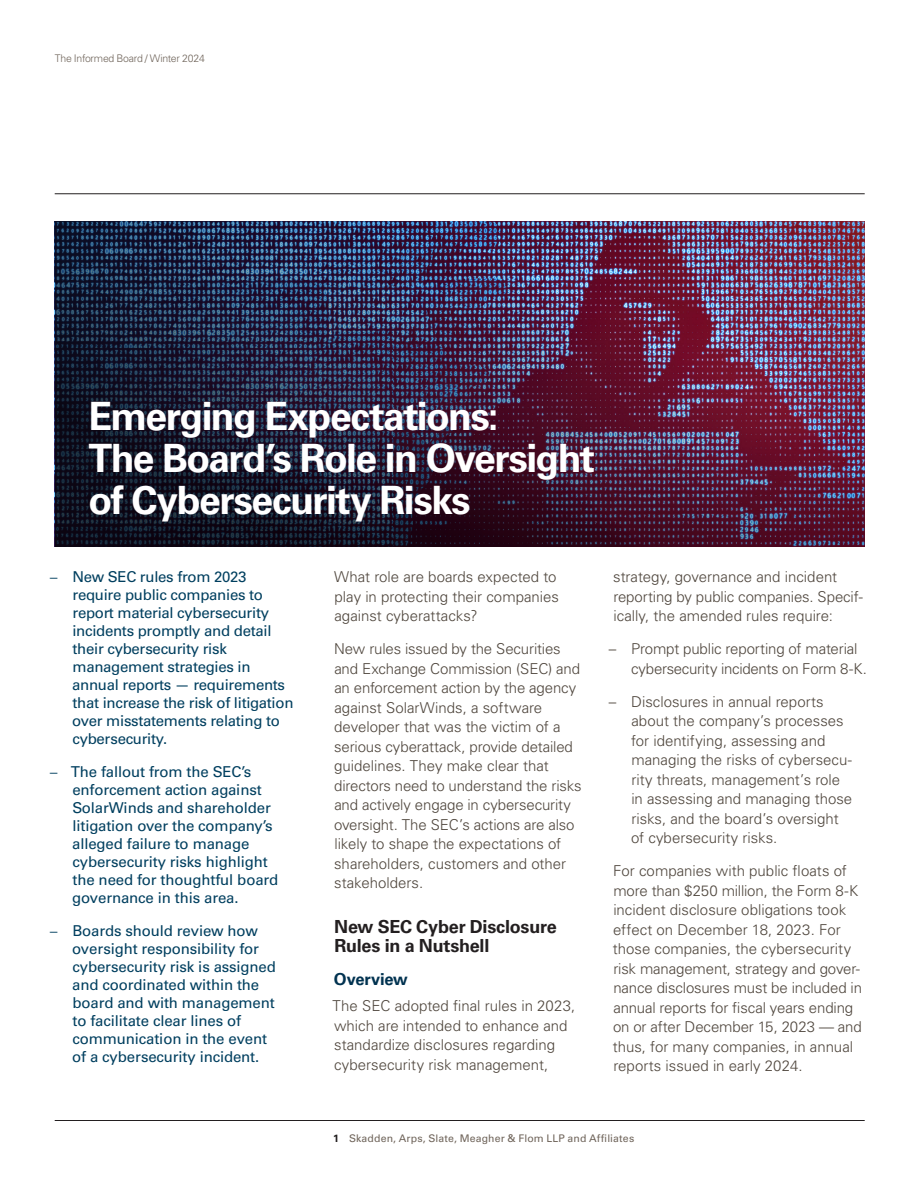
<style>
.page{position:relative;width:918px;height:1188px;background:#fff}
.page>*{position:absolute;margin:0;border:0;box-sizing:border-box;transform-origin:0 0}
.t1{font:700 39px/42px "Univers LT Std";letter-spacing:-.04em;color:#fff}
.t2{font:700 18px/19.5px "Univers LT Std";letter-spacing:-.015em;color:#231f20}
.t3{font:700 16.5px "Univers LT Std";letter-spacing:-.01em;color:#003250}
.t4{font:300 15px/19.5px "Univers LT Std";letter-spacing:-.005em;color:#4f463d}
.t5{font:15px/18px "Univers LT Std";letter-spacing:-.01em;color:#003f5f}
.t6{font:10.5px "Univers LT Std";letter-spacing:.01em;color:#6f645a}
.t7{font:300 10.5px "Univers LT Std";letter-spacing:-.025em;color:#6f645a}
.s1{font-weight:300}
.s2{font-weight:700;color:#231f20}
</style>
<div class="page">
<hr style="left:55px;top:1120px;width:810px;height:1px;background:#231f20">
<hr style="left:55px;top:194px;width:810px;height:1px;background:#231f20">
<img style="left:55px;top:221px;width:810px;height:326px">
<p class="t7" style="left:55px;top:52px;width:152px">The Informed Board / Winter 2024</p>
<h1 class="t1" style="left:88px;top:395px;width:508px">Emerging Expectations:<br>The Board’s Role in Oversight of Cybersecurity Risks</h1>
<p class="t5" style="left:72px;top:568px;width:223px;text-indent:-23px"><span class="s1">−</span> New SEC rules from 2023 require public companies to report material cybersecurity incidents promptly and detail their cybersecurity risk management strategies in annual reports — requirements that increase the risk of litigation over misstatements relating to cybersecurity.</p>
<p class="t5" style="left:72px;top:763px;width:208px;text-indent:-23px"><span class="s1">−</span> The fallout from the SEC’s enforcement action against<br>SolarWinds and shareholder litigation over the company’s alleged failure to manage cybersecurity risks highlight the need for thoughtful board governance in this area.</p>
<p class="t5" style="left:72px;top:922px;width:205px;text-indent:-23px"><span class="s1">−</span> Boards should review how oversight responsibility for cybersecurity risk is assigned and coordinated within the board and with management to facilitate clear lines of communication in the event of a cybersecurity incident.</p>
<p class="t4" style="left:334px;top:567px;width:226px">What role are boards expected to play in protecting their companies against cyberattacks?</p>
<p class="t4" style="left:334px;top:639px;width:249px">New rules issued by the Securities and Exchange Commission (SEC) and an enforcement action by the agency against SolarWinds, a software developer that was the victim of a serious cyberattack, provide detailed guidelines. They make clear that directors need to understand the risks and actively engage in cybersecurity oversight. The SEC’s actions are also likely to shape the expectations of shareholders, customers and other stakeholders.</p>
<p class="t2" style="left:334px;top:917px;width:224px">New SEC Cyber Disclosure<br>Rules in a Nutshell</p>
<p class="t3" style="left:334px;top:970px;width:75px">Overview</p>
<p class="t4" style="left:333px;top:996px;width:244px">The SEC adopted final rules in 2023, which are intended to enhance and standardize disclosures regarding cybersecurity risk management,</p>
<p class="t4" style="left:613px;top:567px;width:251px">strategy, governance and incident reporting by public companies. Specif&shy;ically, the amended rules require:</p>
<p class="t4" style="left:631px;top:639px;width:237px;text-indent:-22px">– Prompt public reporting of material cybersecurity incidents on Form 8-K.</p>
<p class="t4" style="left:631px;top:692px;width:223px;text-indent:-22px">– Disclosures in annual reports about the company’s processes for identifying, assessing and managing the risks of cybersecu&shy;rity threats, management’s role in assessing and managing those risks, and the board’s oversight of cybersecurity risks.</p>
<p class="t4" style="left:613px;top:861px;width:251px">For companies with public floats of more than $250 million, the Form 8-K incident disclosure obligations took effect on December 18, 2023. For those companies, the cybersecurity risk management, strategy and gover&shy;nance disclosures must be included in annual reports for fiscal years ending on or after December 15, 2023 — and thus, for many companies, in annual reports issued in early 2024.</p>
<p class="t6" style="left:333px;top:1132px;width:303px"><span class="s2">1</span> Skadden, Arps, Slate, Meagher &amp; Flom LLP and Affiliates</p>
</div>
